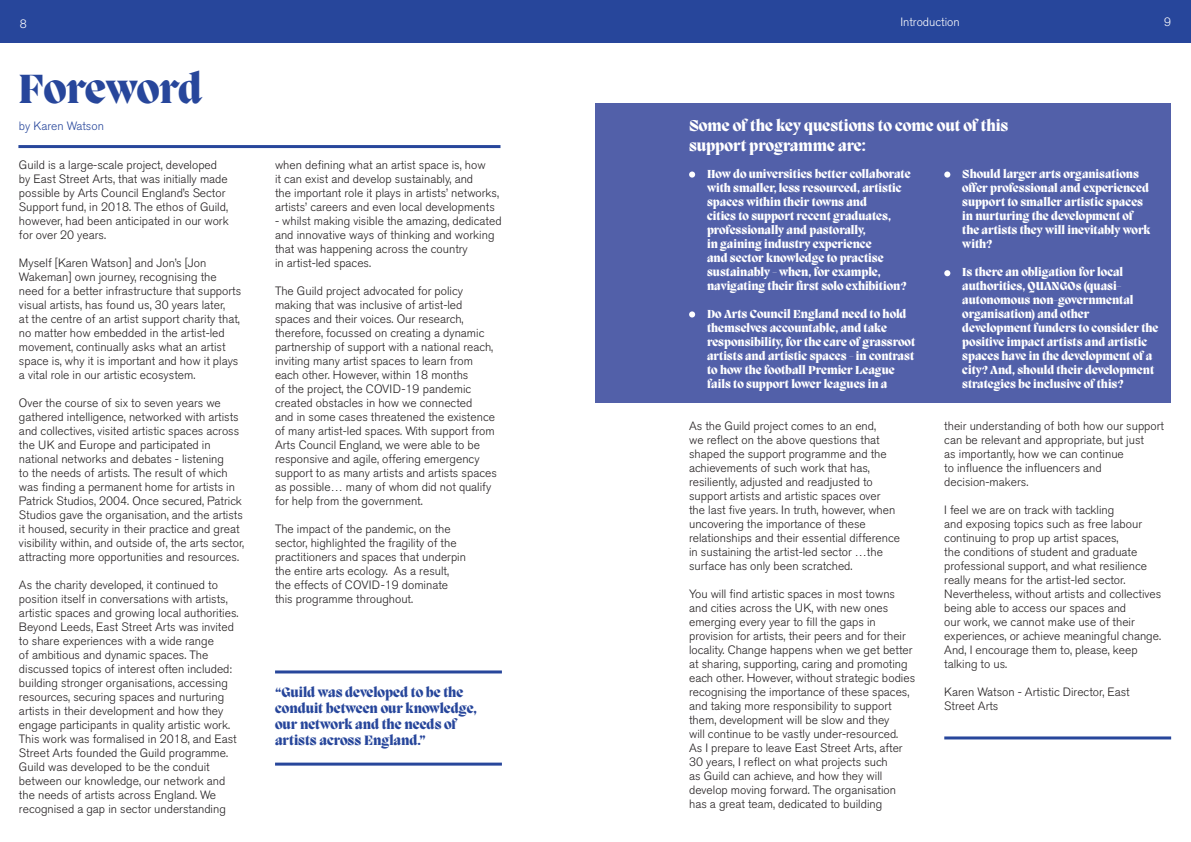
<style>
.page{position:relative;width:1191px;height:842px;background:#fff}
.page>*{position:absolute;margin:0;border:0;box-sizing:border-box;transform-origin:0 0}
.t1{font:800 42px "Migra";color:#27469b}
.t2{font:800 16px/20px "Migra";color:#fff}
.t3{font:800 14px/16px "Migra";color:#27469b}
.t4{font:300 12px/14px "Akzidenz Grotesk BE";color:#231f20}
.t5{font:800 12px/14px "Migra";color:#fff}
.t6{font:300 12px "Akzidenz Grotesk BE";color:#fff}
.t7{font:300 12px "Akzidenz Grotesk BE";color:#27469b}
</style>
<div class="page">
<div style="left:0;top:0;width:1191px;height:43px;background:#27469b"></div>
<hr style="left:18px;top:145px;width:482px;height:3px;background:#27469b">
<hr style="left:275px;top:763px;width:227px;height:3px;background:#27469b">
<hr style="left:275px;top:670px;width:227px;height:3px;background:#27469b">
<div style="left:595px;top:103px;width:576px;height:300px;background:#5260a9"></div>
<hr style="left:944px;top:736px;width:227px;height:3px;background:#27469b">
<div style="left:689px;top:171px;width:6px;height:7px;background:#fff;border-radius:50%"></div>
<div style="left:944px;top:171px;width:6px;height:7px;background:#fff;border-radius:50%"></div>
<svg style="left:944px;top:270px;width:6px;height:6px"></svg>
<svg style="left:689px;top:311px;width:6px;height:6px"></svg>
<p class="t6" style="left:20px;top:18px;width:8px">8</p>
<h1 class="t1" style="left:18px;top:70px;width:185px">Foreword</h1>
<p class="t7" style="left:19px;top:120px;width:86px">by Karen Watson</p>
<p class="t4" style="left:19px;top:159px;width:211px">Guild is a large-scale project, developed by East Street Arts, that was initially made possible by Arts Council England’s Sector Support fund, in 2018. The ethos of Guild, however, had been anticipated in our work for over 20 years.</p>
<p class="t4" style="left:19px;top:257px;width:224px">Myself [Karen Watson] and Jon’s [Jon Wakeman] own journey, recognising the need for a better infrastructure that supports visual artists, has found us, 30 years later,<br>at the centre of an artist support charity that, no matter how embedded in the artist-led movement, continually asks what an artist space is, why it is important and how it plays a vital role in our artistic ecosystem.</p>
<p class="t4" style="left:19px;top:397px;width:227px">Over the course of six to seven years we gathered intelligence, networked with artists and collectives, visited artistic spaces across the UK and Europe and participated in national networks and debates - listening<br>to the needs of artists. The result of which was finding a permanent home for artists in Patrick Studios, 2004. Once secured, Patrick Studios gave the organisation, and the artists it housed, security in their practice and great visibility within, and outside of, the arts sector, attracting more opportunities and resources.</p>
<p class="t4" style="left:19px;top:579px;width:221px">As the charity developed, it continued to position itself in conversations with artists, artistic spaces and growing local authorities.<br>Beyond Leeds, East Street Arts was invited to share experiences with a wide range<br>of ambitious and dynamic spaces. The discussed topics of interest often included: building stronger organisations, accessing resources, securing spaces and nurturing artists in their development and how they engage participants in quality artistic work.<br>This work was formalised in 2018, and East Street Arts founded the Guild programme.<br>Guild was developed to be the conduit between our knowledge, our network and the needs of artists across England. We recognised a gap in sector understanding</p>
<p class="t4" style="left:275px;top:159px;width:225px">when defining what an artist space is, how<br>it can exist and develop sustainably, and<br>the important role it plays in artists’ networks, artists’ careers and even local developments</p>
<p class="t4" style="left:275px;top:215px;width:228px">- whilst making visible the amazing, dedicated and innovative ways of thinking and working that was happening across the country<br>in artist-led spaces.</p>
<p class="t4" style="left:275px;top:285px;width:223px">The Guild project advocated for policy making that was inclusive of artist-led spaces and their voices. Our research, therefore, focussed on creating a dynamic partnership of support with a national reach, inviting many artist spaces to learn from each other. However, within 18 months<br>of the project, the COVID-19 pandemic created obstacles in how we connected<br>and in some cases threatened the existence of many artist-led spaces. With support from Arts Council England, we were able to be responsive and agile, offering emergency support to as many artists and artists spaces as possible… many of whom did not qualify for help from the government.</p>
<p class="t4" style="left:275px;top:523px;width:192px">The impact of the pandemic, on the sector, highlighted the fragility of the practitioners and spaces that underpin the entire arts ecology. As a result, the effects of COVID-19 dominate this programme throughout.</p>
<p class="t3" style="left:275px;top:685px;width:203px">&lt;Guild was developed to be the conduit between our knowledge, our network and the needs of artists across England.=</p>
<p class="t6" style="left:900px;top:17px;width:61px">Introduction</p>
<h2 class="t2" style="left:689px;top:117px;width:321px">Some of the key questions to come out of this support programme are:</h2>
<p class="t6" style="left:1164px;top:17px;width:8px">9</p>
<p class="t5" style="left:707px;top:168px;width:205px">How do universities better collaborate with smaller, less resourced, artistic spaces within their towns and<br>cities to support recent graduates, professionally and pastorally,<br>in gaining industry experience<br>and sector knowledge to practise sustainably - when, for example, navigating their ûrst solo exhibition?</p>
<p class="t5" style="left:707px;top:308px;width:210px">Do Arts Council England need to hold themselves accountable, and take responsibility, for the care of grassroot artists and artistic spaces - in contrast to how the football Premier League fails to support lower leagues in a</p>
<p class="t4" style="left:689px;top:420px;width:212px">As the Guild project comes to an end,<br>we reflect on the above questions that shaped the support programme and the achievements of such work that has, resiliently, adjusted and readjusted to support artists and artistic spaces over<br>the last five years. In truth, however, when uncovering the importance of these relationships and their essential difference in sustaining the artist-led sector …the surface has only been scratched.</p>
<p class="t4" style="left:689px;top:588px;width:228px">You will find artistic spaces in most towns and cities across the UK, with new ones emerging every year to fill the gaps in provision for artists, their peers and for their locality. Change happens when we get better at sharing, supporting, caring and promoting each other. However, without strategic bodies recognising the importance of these spaces, and taking more responsibility to support them, development will be slow and they<br>will continue to be vastly under-resourced.<br>As I prepare to leave East Street Arts, after 30 years, I reflect on what projects such<br>as Guild can achieve, and how they will develop moving forward. The organisation has a great team, dedicated to building</p>
<p class="t5" style="left:962px;top:168px;width:190px">Should larger arts organisations<br>o昀؀er professional and experienced support to smaller artistic spaces in nurturing the development of the artists they will inevitably work with?</p>
<p class="t5" style="left:962px;top:266px;width:198px">Is there an obligation for local authorities, QUANGOs (quasi&shy;autonomous non-governmental organisation) and other development funders to consider the positive impact artists and artistic spaces have in the development of a city? And, should their development strategies be inclusive of this?</p>
<p class="t4" style="left:944px;top:420px;width:221px">their understanding of both how our support can be relevant and appropriate, but just<br>as importantly, how we can continue<br>to influence the influencers and decision-makers.</p>
<p class="t4" style="left:944px;top:504px;width:218px">I feel we are on track with tackling<br>and exposing topics such as free labour continuing to prop up artist spaces,<br>the conditions of student and graduate professional support, and what resilience really means for the artist-led sector.<br>Nevertheless, without artists and collectives being able to access our spaces and<br>our work, we cannot make use of their experiences, or achieve meaningful change.<br>And, I encourage them to, please, keep talking to us.</p>
<p class="t4" style="left:944px;top:686px;width:187px">Karen Watson - Artistic Director, East<br>Street Arts</p>
</div>
